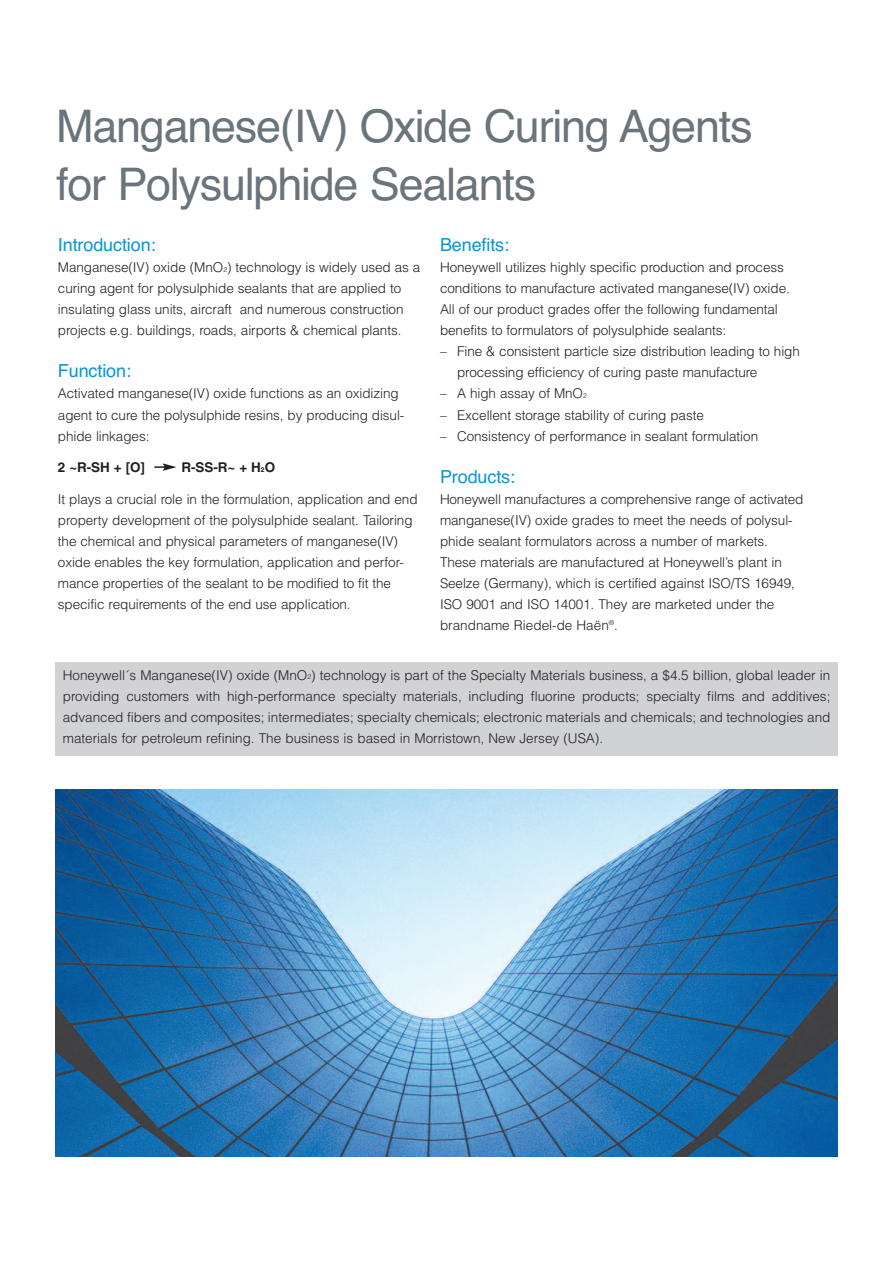
<style>
.page{position:relative;width:893px;height:1263px;background:#fff}
.page>*{position:absolute;margin:0;border:0;box-sizing:border-box;transform-origin:0 0}
.t1{font:45px/57.9px "Helvetica";letter-spacing:-.03em;color:#6a747b}
.t2{font:18px "Helvetica";letter-spacing:-.005em;color:#0696d7}
.t3{font:300 13.5px/21px "Helvetica";letter-spacing:-.005em;color:#231f20}
.t4{font:700 13.5px "Helvetica";color:#231f20}
.s1{font-size:6.75px}
</style>
<div class="page">
<img style="left:55px;top:790px;width:783px;height:367px">
<div style="left:55px;top:662px;width:783px;height:94px;background:#d1d2d4"></div>
<svg style="left:154px;top:463px;width:22px;height:8px"></svg>
<h1 class="t1" style="left:56px;top:98px;width:698px">Manganese(IV) Oxide Curing Agents for Polysulphide Sealants</h1>
<h2 class="t2" style="left:58px;top:235px;width:99px">Introduction:</h2>
<p class="t3" style="left:58px;top:257px;width:364px">Manganese(IV) oxide (MnO<span class="s1">2</span>) technology is widely used as a curing agent for polysulphide sealants that are applied to insulating glass units, aircraft and numerous construction projects e.g. buildings, roads, airports &amp; chemical plants.</p>
<h2 class="t2" style="left:58px;top:361px;width:75px">Function:</h2>
<p class="t3" style="left:58px;top:383px;width:348px">Activated manganese(IV) oxide functions as an oxidizing agent to cure the polysulphide resins, by producing disul&shy;phide linkages:</p>
<p class="t4" style="left:58px;top:462px;width:89px">2 ~R-SH + [O]</p>
<p class="t4" style="left:181px;top:462px;width:95px">R-SS-R~ + H<span class="s1">2</span>O</p>
<p class="t3" style="left:58px;top:488px;width:361px">It plays a crucial role in the formulation, application and end property development of the polysulphide sealant. Tailoring the chemical and physical parameters of manganese(IV) oxide enables the key formulation, application and perfor&shy;mance properties of the sealant to be modified to fit the specific requirements of the end use application.</p>
<h2 class="t2" style="left:440px;top:235px;width:71px">Benefits:</h2>
<p class="t3" style="left:440px;top:257px;width:351px">Honeywell utilizes highly specific production and process conditions to manufacture activated manganese(IV) oxide.<br>All of our product grades offer the following fundamental benefits to formulators of polysulphide sealants:</p>
<p class="t3" style="left:457px;top:341px;width:344px;text-indent:-17px">– Fine &amp; consistent particle size distribution leading to high processing efficiency of curing paste manufacture</p>
<p class="t3" style="left:440px;top:383px;width:148px">– A high assay of MnO<span class="s1">2</span></p>
<p class="t3" style="left:440px;top:404px;width:265px">– Excellent storage stability of curing paste</p>
<p class="t3" style="left:440px;top:425px;width:320px">– Consistency of performance in sealant formulation</p>
<h2 class="t2" style="left:440px;top:466px;width:77px">Products:</h2>
<p class="t3" style="left:440px;top:488px;width:365px">Honeywell manufactures a comprehensive range of activated manganese(IV) oxide grades to meet the needs of polysul&shy;phide sealant formulators across a number of markets.<br>These materials are manufactured at Honeywell’s plant in Seelze (Germany), which is certified against ISO/TS 16949, ISO 9001 and ISO 14001. They are marketed under the brandname Riedel-de Haën<sup>®</sup>.</p>
<p class="t3" style="left:63px;top:664px;width:769px;text-align:justify">Honeywell´s Manganese(IV) oxide (MnO<span class="s1">2</span>) technology is part of the Specialty Materials business, a $4.5 billion, global leader in providing customers with high-performance specialty materials, including fluorine products; specialty films and additives; advanced fibers and composites; intermediates; specialty chemicals; electronic materials and chemicals; and technologies and materials for petroleum refining. The business is based in Morristown, New Jersey (USA).</p>
</div>
